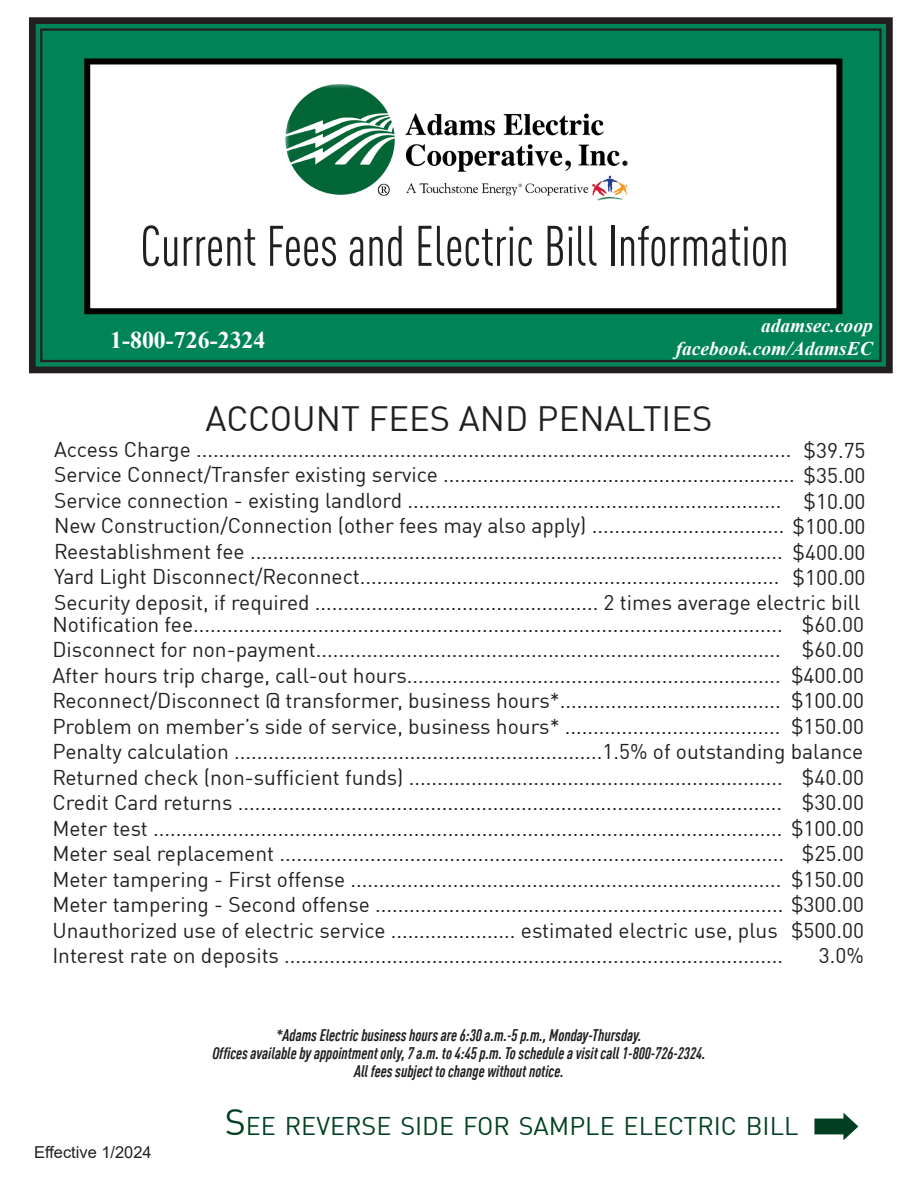
<style>
.page{position:relative;width:918px;height:1188px;background:#fff}
.page>*{position:absolute;margin:0;border:0;box-sizing:border-box;transform-origin:0 0}
.t1{font:condensed 56.25px "DIN Offc";color:#231f20;scale:.93 1}
.t2{font:34.5px "DIN Offc";color:#231f20}
.t3{font:25.05px "DIN Offc";color:#003f22}
.t4{font:700 23.85px "Times New Roman";color:#fff}
.t5{font:21px "DIN Offc";color:#231f20}
.t6{font:italic 700 19.5px "Times New Roman";color:#fff}
.t7{font:italic 700 condensed 16.5px "DIN Offc";color:#231f20}
.t8{font:16.5px "Arial";color:#231f20}
.s1{font-size:35.85px}
</style>
<div class="page">
<svg style="left:814px;top:1113px;width:44px;height:27px"></svg>
<svg style="left:29px;top:17px;width:864px;height:357px;background:#07744f"></svg>
<div style="left:40px;top:28px;width:842px;height:334px;border:2px solid #231f20"></div>
<div style="left:84px;top:59px;width:758px;height:255px;background:#fff;border:6px solid #000"></div>
<img style="left:285px;top:84px;width:343px;height:117px">
<p class="t1" style="left:140px;top:213px;width:699px">Current Fees and Electric Bill Information</p>
<p class="t4" style="left:110px;top:323px;width:157px">1-800-726-2324</p>
<p class="t6" style="left:761px;top:312px;width:113px">adamsec.coop</p>
<p class="t6" style="left:676px;top:335px;width:198px">facebook.com/AdamsEC</p>
<p class="t2" style="left:206px;top:397px;width:508px">ACCOUNT FEES AND PENALTIES</p>
<p class="t5" style="left:54px;top:436px;width:739px">Access Charge .........................................................................................................</p>
<p class="t5" style="left:54px;top:462px;width:813px">Service Connect/Transfer existing service .............................................................. $35.00</p>
<p class="t5" style="left:54px;top:487px;width:729px">Service connection - existing landlord ..................................................................</p>
<p class="t5" style="left:54px;top:513px;width:813px">New Construction/Connection (other fees may also apply) .................................. $100.00</p>
<p class="t5" style="left:54px;top:538px;width:730px">Reestablishment fee ..............................................................................................</p>
<p class="t5" style="left:54px;top:564px;width:727px">Yard Light Disconnect/Reconnect..........................................................................</p>
<p class="t5" style="left:54px;top:589px;width:808px">Security deposit, if required .................................................. 2 times average electric bill</p>
<p class="t5" style="left:52px;top:611px;width:732px">Notification fee........................................................................................................</p>
<p class="t5" style="left:52px;top:636px;width:730px">Disconnect for non-payment..................................................................................</p>
<p class="t5" style="left:52px;top:662px;width:730px">After hours trip charge, call-out hours..................................................................</p>
<p class="t5" style="left:52px;top:687px;width:730px">Reconnect/Disconnect @ transformer, business hours*.......................................</p>
<p class="t5" style="left:52px;top:713px;width:730px">Problem on member’s side of service, business hours* ......................................</p>
<p class="t5" style="left:52px;top:738px;width:813px">Penalty calculation .................................................................1.5% of outstanding balance</p>
<p class="t5" style="left:52px;top:764px;width:732px">Returned check (non-sufficient funds) ..................................................................</p>
<p class="t5" style="left:52px;top:789px;width:731px">Credit Card returns ................................................................................................</p>
<p class="t5" style="left:52px;top:815px;width:813px">Meter test ............................................................................................................... $100.00</p>
<p class="t5" style="left:52px;top:840px;width:733px">Meter seal replacement .........................................................................................</p>
<p class="t5" style="left:52px;top:866px;width:731px">Meter tampering - First offense ............................................................................</p>
<p class="t5" style="left:52px;top:891px;width:813px">Meter tampering - Second offense ........................................................................ $300.00</p>
<p class="t5" style="left:52px;top:917px;width:727px">Unauthorized use of electric service ...................... estimated electric use, plus</p>
<p class="t5" style="left:52px;top:942px;width:732px">Interest rate on deposits ........................................................................................</p>
<p class="t5" style="left:804px;top:437px;width:64px">$39.75</p>
<p class="t5" style="left:804px;top:488px;width:64px">$10.00</p>
<p class="t5" style="left:793px;top:539px;width:74px">$400.00</p>
<p class="t5" style="left:793px;top:565px;width:74px">$100.00</p>
<p class="t5" style="left:802px;top:611px;width:64px">$60.00</p>
<p class="t5" style="left:802px;top:636px;width:64px">$60.00</p>
<p class="t5" style="left:791px;top:662px;width:74px">$400.00</p>
<p class="t5" style="left:791px;top:687px;width:74px">$100.00</p>
<p class="t5" style="left:791px;top:713px;width:74px">$150.00</p>
<p class="t5" style="left:802px;top:764px;width:64px">$40.00</p>
<p class="t5" style="left:802px;top:789px;width:64px">$30.00</p>
<p class="t5" style="left:802px;top:840px;width:64px">$25.00</p>
<p class="t5" style="left:791px;top:866px;width:74px">$150.00</p>
<p class="t5" style="left:791px;top:917px;width:74px">$500.00</p>
<p class="t5" style="left:819px;top:942px;width:47px">3.0%</p>
<p class="t8" style="left:34px;top:1141px;width:119px">Effective 1/2024</p>
<p class="t7" style="left:276px;top:1025px;width:367px">*Adams Electric business hours are 6:30 a.m.-5 p.m., Monday-Thursday.</p>
<p class="t7" style="left:212px;top:1043px;width:495px">Offices available by appointment only, 7 a.m. to 4:45 p.m. To schedule a visit call 1-800-726-2324.</p>
<p class="t7" style="left:354px;top:1061px;width:211px">All fees subject to change without notice.</p>
<p class="t3" style="left:225px;top:1110px;width:575px"><span class="s1">S</span>EE REVERSE SIDE FOR SAMPLE ELECTRIC BILL</p>
</div>
